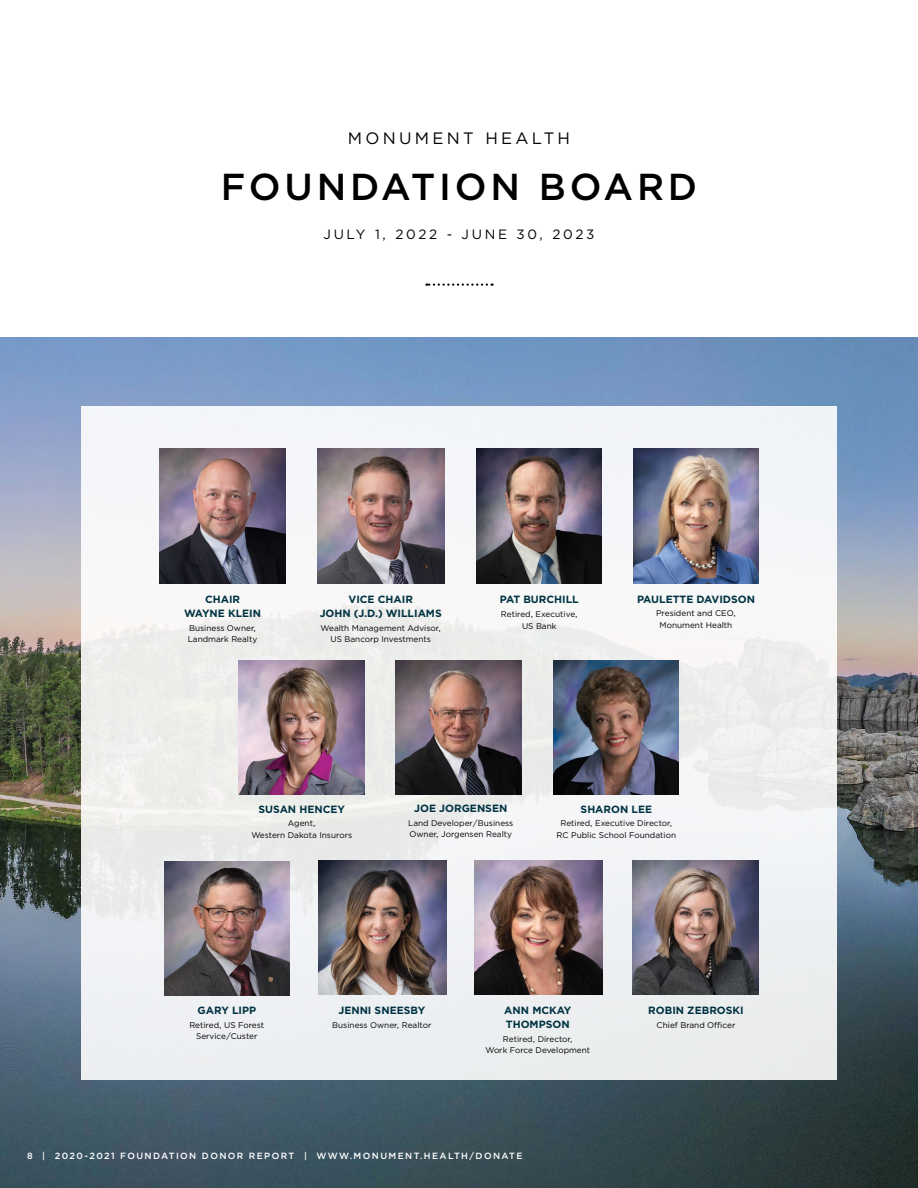
<style>
.page{position:relative;width:918px;height:1188px;background:#fff}
.page>*{position:absolute;margin:0;border:0;box-sizing:border-box;transform-origin:0 0}
.t1{font:500 37.5px "Gotham";letter-spacing:.1em;color:#000}
.t2{font:16.5px "Gotham";letter-spacing:.2em;color:#000}
.t3{font:13.5px "Gotham";letter-spacing:.2em;color:#000}
.t4{font:700 10.5px/14.2px "Gotham";color:#003342;text-align:center}
.t5{font:500 9px "Gotham";letter-spacing:.155em;color:#fff}
.t6{font:8.25px/11.2px "Gotham";color:#000;text-align:center}
</style>
<div class="page">
<img style="left:0;top:338px;width:918px;height:850px">
<div style="left:81px;top:406px;width:756px;height:674px;background:#eff1f2"></div>
<img style="left:476px;top:449px;width:126px;height:134px">
<img style="left:239px;top:660px;width:125px;height:134px">
<img style="left:164px;top:861px;width:126px;height:134px">
<img style="left:633px;top:449px;width:126px;height:134px">
<img style="left:396px;top:660px;width:125px;height:134px">
<img style="left:475px;top:861px;width:128px;height:134px">
<img style="left:160px;top:449px;width:125px;height:134px">
<img style="left:553px;top:660px;width:126px;height:134px">
<img style="left:317px;top:449px;width:128px;height:134px">
<img style="left:633px;top:861px;width:125px;height:134px">
<img style="left:318px;top:861px;width:128px;height:134px">
<svg style="left:426px;top:284px;width:67px;height:2px"></svg>
<h2 class="t2" style="left:348px;top:128px;width:224px">MONUMENT HEALTH</h2>
<h1 class="t1" style="left:221px;top:162px;width:478px">FOUNDATION BOARD</h1>
<h3 class="t3" style="left:324px;top:226px;width:272px">JULY 1, 2022 - JUNE 30, 2023</h3>
<p class="t4" style="left:184px;top:592px;width:78px">CHAIR<br>WAYNE KLEIN</p>
<p class="t6" style="left:188px;top:622px;width:71px;text-align:left">Business Owner,<br>Landmark Realty</p>
<p class="t4" style="left:320px;top:592px;width:124px">VICE CHAIR<br>JOHN (J.D.) WILLIAMS</p>
<p class="t6" style="left:321px;top:622px;width:122px">Wealth Management Advisor,<br>US Bancorp Investments</p>
<p class="t4" style="left:500px;top:593px;width:80px">PAT BURCHILL</p>
<p class="t6" style="left:501px;top:609px;width:78px">Retired, Executive,<br>US Bank</p>
<p class="t4" style="left:637px;top:592px;width:119px">PAULETTE DAVIDSON</p>
<p class="t6" style="left:656px;top:608px;width:81px">President and CEO,<br>Monument Health</p>
<p class="t4" style="left:258px;top:802px;width:88px">SUSAN HENCEY</p>
<p class="t6" style="left:251px;top:818px;width:102px">Agent,<br>Western Dakota Insurors</p>
<p class="t4" style="left:414px;top:801px;width:95px">JOE JORGENSEN</p>
<p class="t6" style="left:408px;top:817px;width:107px;text-align:left">Land Developer/Business<br>Owner, Jorgensen Realty</p>
<p class="t4" style="left:581px;top:802px;width:73px">SHARON LEE</p>
<p class="t6" style="left:557px;top:818px;width:121px">Retired, Executive Director,<br>RC Public School Foundation</p>
<p class="t4" style="left:197px;top:1003px;width:60px">GARY LIPP</p>
<p class="t6" style="left:189px;top:1019px;width:76px">Retired, US Forest<br>Service/Custer</p>
<p class="t4" style="left:338px;top:1003px;width:88px">JENNI SNEESBY</p>
<p class="t6" style="left:332px;top:1019px;width:101px">Business Owner, Realtor</p>
<p class="t4" style="left:504px;top:1003px;width:69px;text-align:left">ANN MCKAY<br>THOMPSON</p>
<p class="t6" style="left:485px;top:1033px;width:106px">Retired, Director,<br>Work Force Development</p>
<p class="t4" style="left:648px;top:1003px;width:97px">ROBIN ZEBROSKI</p>
<p class="t6" style="left:657px;top:1019px;width:80px">Chief Brand Officer</p>
<p class="t5" style="left:27px;top:1149px;width:497px">8 | 2020-2021 FOUNDATION DONOR REPORT | WWW.MONUMENT.HEALTH/DONATE</p>
</div>
